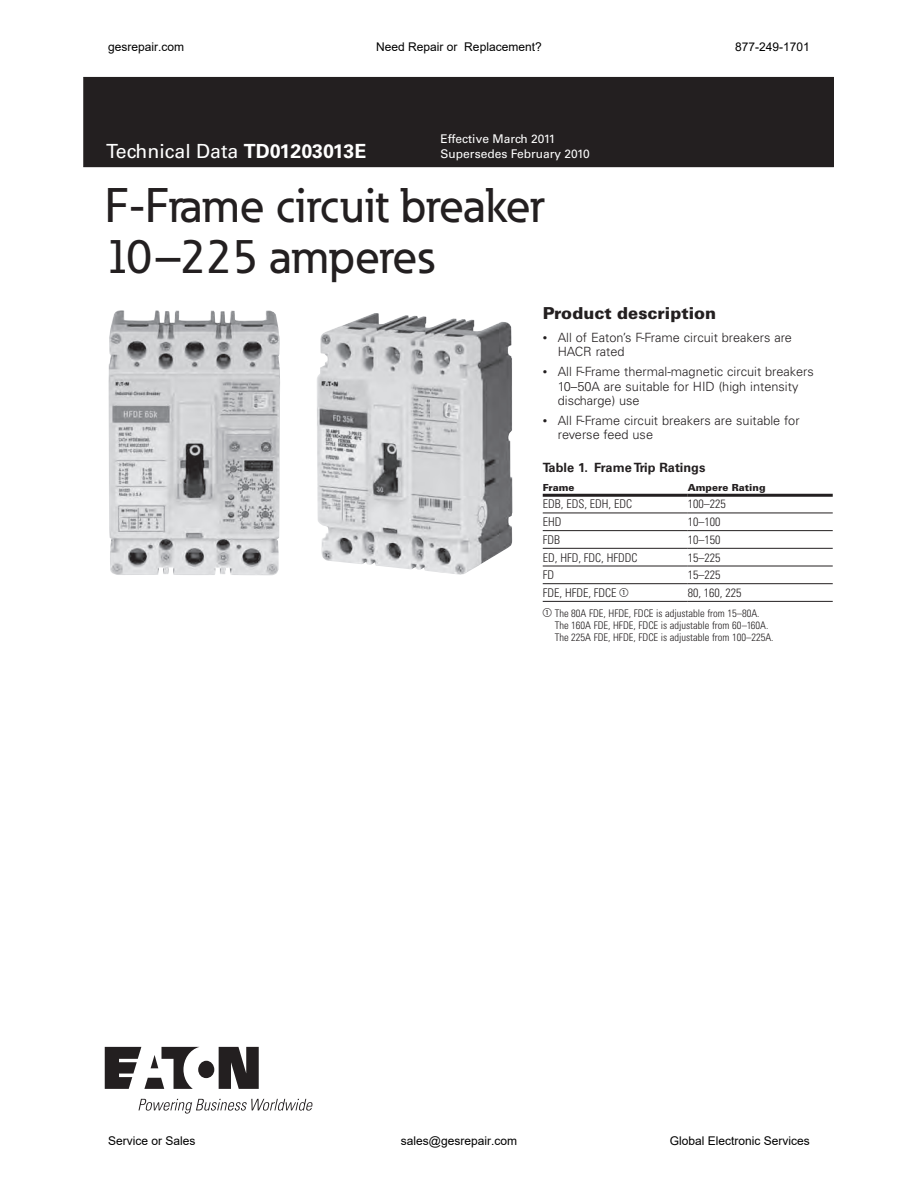
<style>
.page{position:relative;width:918px;height:1188px;background:#fff}
.page>*{position:absolute;margin:0;border:0;box-sizing:border-box;transform-origin:0 0}
.t1{font:500 48px/51px "Eaton";color:#231f20}
.t2{font:19.5px "Univers LT Std";color:#fff}
.t3{font:900 16.5px "Univers LT Std";color:#231f20}
.t4{font:300 12.75px/14.2px "Univers LT Std";color:#231f20}
.t5{font:700 12.75px "Univers LT Std";color:#231f20}
.t6{font:12px "Arial";color:#000}
.t7{font:300 condensed 12px "Univers LT Std";color:#231f20}
.t8{font:12px "Univers LT Std";color:#fff}
.t9{font:300 condensed 10.5px/12px "Univers LT Std";color:#231f20}
.t10{font:900 9.75px "Univers LT Std";color:#231f20}
.s1{font-weight:700}
.s2{font-size:9px}
.s3{font-family:"European Pi One";font-weight:400;font-stretch:normal;font-size:9px}
</style>
<div class="page">
<div style="left:84px;top:77px;width:749px;height:90px;background:#231f20"></div>
<svg style="left:105px;top:1047px;width:154px;height:42px"></svg>
<svg style="left:139px;top:1099px;width:174px;height:15px"></svg>
<hr style="left:543px;top:513px;width:145px;height:1px;background:#231f20">
<hr style="left:688px;top:513px;width:145px;height:1px;background:#231f20">
<hr style="left:543px;top:530px;width:145px;height:1px;background:#231f20">
<hr style="left:688px;top:530px;width:145px;height:1px;background:#231f20">
<hr style="left:543px;top:548px;width:145px;height:1px;background:#231f20">
<hr style="left:688px;top:548px;width:145px;height:1px;background:#231f20">
<hr style="left:543px;top:566px;width:145px;height:1px;background:#231f20">
<hr style="left:688px;top:566px;width:145px;height:1px;background:#231f20">
<hr style="left:543px;top:583px;width:145px;height:1px;background:#231f20">
<hr style="left:688px;top:583px;width:145px;height:1px;background:#231f20">
<hr style="left:543px;top:494px;width:145px;height:3px;background:#231f20">
<hr style="left:688px;top:494px;width:145px;height:3px;background:#231f20">
<hr style="left:543px;top:601px;width:145px;height:1px;background:#231f20">
<hr style="left:688px;top:601px;width:145px;height:1px;background:#231f20">
<img style="left:108px;top:310px;width:172px;height:265px">
<img style="left:317px;top:313px;width:196px;height:262px">
<p class="t6" style="left:108px;top:39px;width:78px">gesrepair.com</p>
<p class="t6" style="left:376px;top:39px;width:167px">Need Repair or Replacement?</p>
<p class="t6" style="left:735px;top:39px;width:76px">877-249-1701</p>
<p class="t8" style="left:440px;top:132px;width:117px">Effective March 2011</p>
<h2 class="t2" style="left:106px;top:139px;width:262px">Technical Data <span class="s1">TD01203013E</span></h2>
<p class="t8" style="left:440px;top:147px;width:151px">Supersedes February 2010</p>
<h1 class="t1" style="left:105px;top:179px;width:441px">F-Frame circuit breaker<br>10–225 amperes</h1>
<p class="t3" style="left:543px;top:302px;width:175px">Product description</p>
<p class="t4" style="left:558px;top:330px;width:236px;text-indent:-15px"><span class="s2">•</span> All of Eaton’s F-Frame circuit breakers are<br>HACR rated</p>
<p class="t4" style="left:558px;top:365px;width:258px;text-indent:-15px"><span class="s2">•</span> All F-Frame thermal-magnetic circuit breakers<br>10–50A are suitable for HID (high intensity discharge) use</p>
<p class="t4" style="left:558px;top:413px;width:243px;text-indent:-15px"><span class="s2">•</span> All F-Frame circuit breakers are suitable for reverse feed use</p>
<p class="t5" style="left:543px;top:460px;width:164px">Table 1. Frame Trip Ratings</p>
<p class="t10" style="left:543px;top:481px;width:33px">Frame</p>
<p class="t10" style="left:688px;top:481px;width:79px">Ampere Rating</p>
<p class="t7" style="left:543px;top:497px;width:91px">EDB, EDS, EDH, EDC</p>
<p class="t7" style="left:688px;top:497px;width:39px">100–225</p>
<p class="t7" style="left:543px;top:515px;width:20px">EHD</p>
<p class="t7" style="left:688px;top:515px;width:34px">10–100</p>
<p class="t7" style="left:543px;top:532px;width:19px">FDB</p>
<p class="t7" style="left:688px;top:532px;width:34px">10–150</p>
<p class="t7" style="left:543px;top:550px;width:96px">ED, HFD, FDC, HFDDC</p>
<p class="t7" style="left:688px;top:550px;width:34px">15–225</p>
<p class="t7" style="left:543px;top:568px;width:13px">FD</p>
<p class="t7" style="left:688px;top:568px;width:34px">15–225</p>
<p class="t7" style="left:543px;top:585px;width:75px">FDE, HFDE, FDCE</p>
<p class="t7" style="left:688px;top:585px;width:55px">80, 160, 225</p>
<p class="t9" style="left:555px;top:607px;width:220px;text-indent:-12px"><span class="s3">a</span> The 80A FDE, HFDE, FDCE is adjustable from 15–80A.<br>The 160A FDE, HFDE, FDCE is adjustable from 60–160A.<br>The 225A FDE, HFDE, FDCE is adjustable from 100–225A.</p>
<p class="t6" style="left:108px;top:1132px;width:89px">Service or Sales</p>
<p class="t6" style="left:401px;top:1132px;width:118px">sales@gesrepair.com</p>
<p class="t6" style="left:670px;top:1132px;width:142px">Global Electronic Services</p>
</div>
